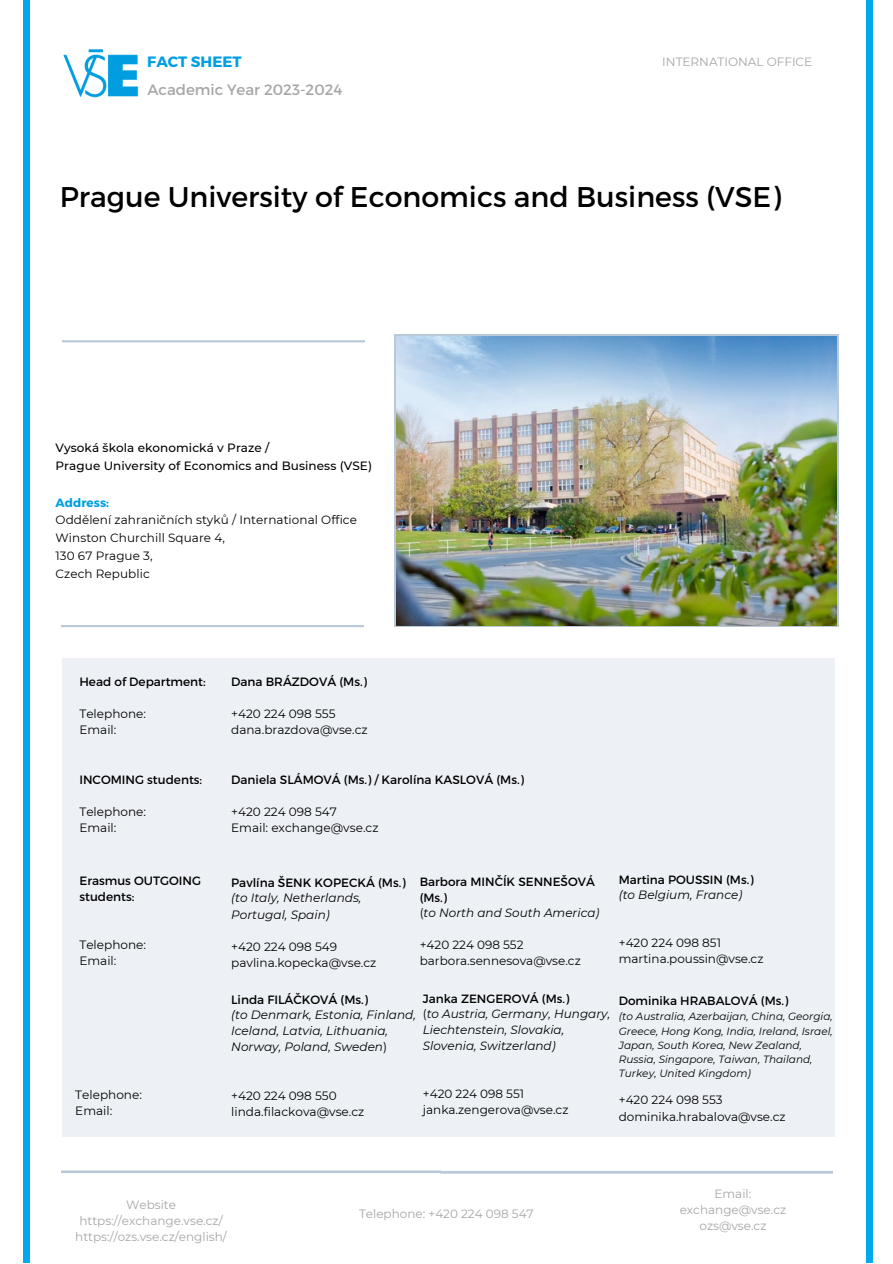
<style>
.page{position:relative;width:893px;height:1264px;background:#fff}
.page>*{position:absolute;margin:0;border:0;box-sizing:border-box;transform-origin:0 0}
.t1{font:28.5px "Montserrat";color:#000}
.t2{font:15px "Montserrat";color:#a6a6a6}
.t3{font:700 15px "Montserrat";color:#009fe1}
.t4{font:12px/16.4px "Montserrat";color:#000}
.t5{font:italic 12px/15.6px "Montserrat";color:#000}
.t6{font:12px/16px "Montserrat";color:#a6a6a6;text-align:center}
.t7{font:500 12px/18px "Montserrat";letter-spacing:.005em;color:#000}
.t8{font:700 12px "Montserrat";letter-spacing:.005em;color:#009fe1}
.t9{font:italic 10.5px/14.2px "Montserrat";color:#000}
.s1{font-style:italic}
.s2{font-style:normal}
</style>
<div class="page">
<div style="left:24px;top:0;width:5px;height:1262px;background:#00a8ef"></div>
<div style="left:866px;top:0;width:5px;height:1262px;background:#00a8ef"></div>
<img style="left:63px;top:49px;width:76px;height:49px">
<div style="left:62px;top:657px;width:772px;height:479px;background:#edf1f5"></div>
<svg style="left:394px;top:334px;width:445px;height:292px;background:#a3b2b0"></svg>
<img style="left:397px;top:336px;width:439px;height:289px">
<svg style="left:62px;top:340px;width:303px;height:3px"></svg>
<svg style="left:61px;top:625px;width:302px;height:3px"></svg>
<svg style="left:61px;top:1170px;width:771px;height:4px"></svg>
<p class="t3" style="left:147px;top:52px;width:96px">FACT SHEET</p>
<p class="t6" style="left:662px;top:53px;width:151px">INTERNATIONAL OFFICE</p>
<p class="t2" style="left:147px;top:80px;width:196px">Academic Year 2023-2024</p>
<h1 class="t1" style="left:60px;top:179px;width:722px">Prague University of Economics and Business (VSE)</h1>
<p class="t7" style="left:56px;top:439px;width:318px">Vysoká škola ekonomická v Praze /<br>Prague University of Economics and Business (VSE)</p>
<p class="t8" style="left:56px;top:495px;width:55px">Address:</p>
<p class="t4" style="left:56px;top:510px;width:303px;line-height:18px">Oddělení zahraničních styků / International Office<br>Winston Churchill Square 4,<br>130 67 Prague 3,<br>Czech Republic</p>
<p class="t4" style="left:79px;top:673px;width:128px">Head of Department:</p>
<p class="t4" style="left:79px;top:705px;width:68px">Telephone:<br>Email:</p>
<p class="t4" style="left:231px;top:673px;width:137px">Dana BRÁZDOVÁ (Ms.)</p>
<p class="t4" style="left:231px;top:705px;width:138px">+420 224 098 555 dana.brazdova@vse.cz</p>
<p class="t4" style="left:79px;top:770px;width:124px">INCOMING students:</p>
<p class="t4" style="left:79px;top:803px;width:68px">Telephone:<br>Email:</p>
<p class="t4" style="left:231px;top:770px;width:294px">Daniela SLÁMOVÁ (Ms.) / Karolína KASLOVÁ (Ms.)</p>
<p class="t4" style="left:231px;top:803px;width:149px">+420 224 098 547<br>Email: exchange@vse.cz</p>
<p class="t4" style="left:79px;top:871px;width:123px">Erasmus OUTGOING students:</p>
<p class="t4" style="left:79px;top:936px;width:68px">Telephone:<br>Email:</p>
<p class="t4" style="left:75px;top:1086px;width:68px">Telephone:<br>Email:</p>
<p class="t4" style="left:419px;top:873px;width:181px;line-height:15.5px">Barbora MINČÍK SENNEŠOVÁ (Ms.)<br>(<span class="s1">to North and South America)</span></p>
<p class="t4" style="left:419px;top:936px;width:163px">+420 224 098 552 barbora.sennesova@vse.cz</p>
<p class="t4" style="left:231px;top:873px;width:176px">Pavlína ŠENK KOPECKÁ (Ms.)</p>
<p class="t5" style="left:231px;top:889px;width:132px;line-height:16.4px">(to Italy, Netherlands,<br>Portugal, Spain)</p>
<p class="t4" style="left:231px;top:938px;width:147px">+420 224 098 549 pavlina.kopecka@vse.cz</p>
<p class="t4" style="left:231px;top:991px;width:138px">Linda FILÁČKOVÁ (Ms.)</p>
<p class="t5" style="left:231px;top:1006px;width:186px;line-height:16px">(to Denmark, Estonia, Finland,<br>Iceland, Latvia, Lithuania,<br>Norway, Poland, Sweden<span class="s2">)</span></p>
<p class="t4" style="left:231px;top:1087px;width:135px">+420 224 098 550 linda.filackova@vse.cz</p>
<p class="t5" style="left:423px;top:991px;width:189px"><span class="s2">Janka ZENGEROVÁ (Ms.)<br>(</span>to Austria, Germany, Hungary,<br>Liechtenstein, Slovakia,<br>Slovenia, Switzerland)</p>
<p class="t4" style="left:423px;top:1086px;width:147px">+420 224 098 551 janka.zengerova@vse.cz</p>
<p class="t4" style="left:618px;top:871px;width:136px">Martina POUSSIN (Ms.)</p>
<p class="t5" style="left:618px;top:887px;width:125px">(to Belgium, France)</p>
<p class="t4" style="left:618px;top:934px;width:146px">+420 224 098 851 martina.poussin@vse.cz</p>
<p class="t4" style="left:618px;top:992px;width:171px">Dominika HRABALOVÁ (Ms.)</p>
<p class="t9" style="left:618px;top:1009px;width:215px">(to Australia, Azerbaijan, China, Georgia, Greece, Hong Kong, India, Ireland, Israel, Japan, South Korea, New Zealand, Russia, Singapore, Taiwan, Thailand, Turkey, United Kingdom)</p>
<p class="t4" style="left:618px;top:1091px;width:168px">+420 224 098 553 dominika.hrabalova@vse.cz</p>
<p class="t6" style="left:75px;top:1196px;width:153px">Website https://exchange.vse.cz/ https://ozs.vse.cz/english/</p>
<p class="t6" style="left:679px;top:1185px;width:108px">Email: exchange@vse.cz ozs@vse.cz</p>
<p class="t6" style="left:359px;top:1205px;width:176px">Telephone: +420 224 098 547</p>
</div>
